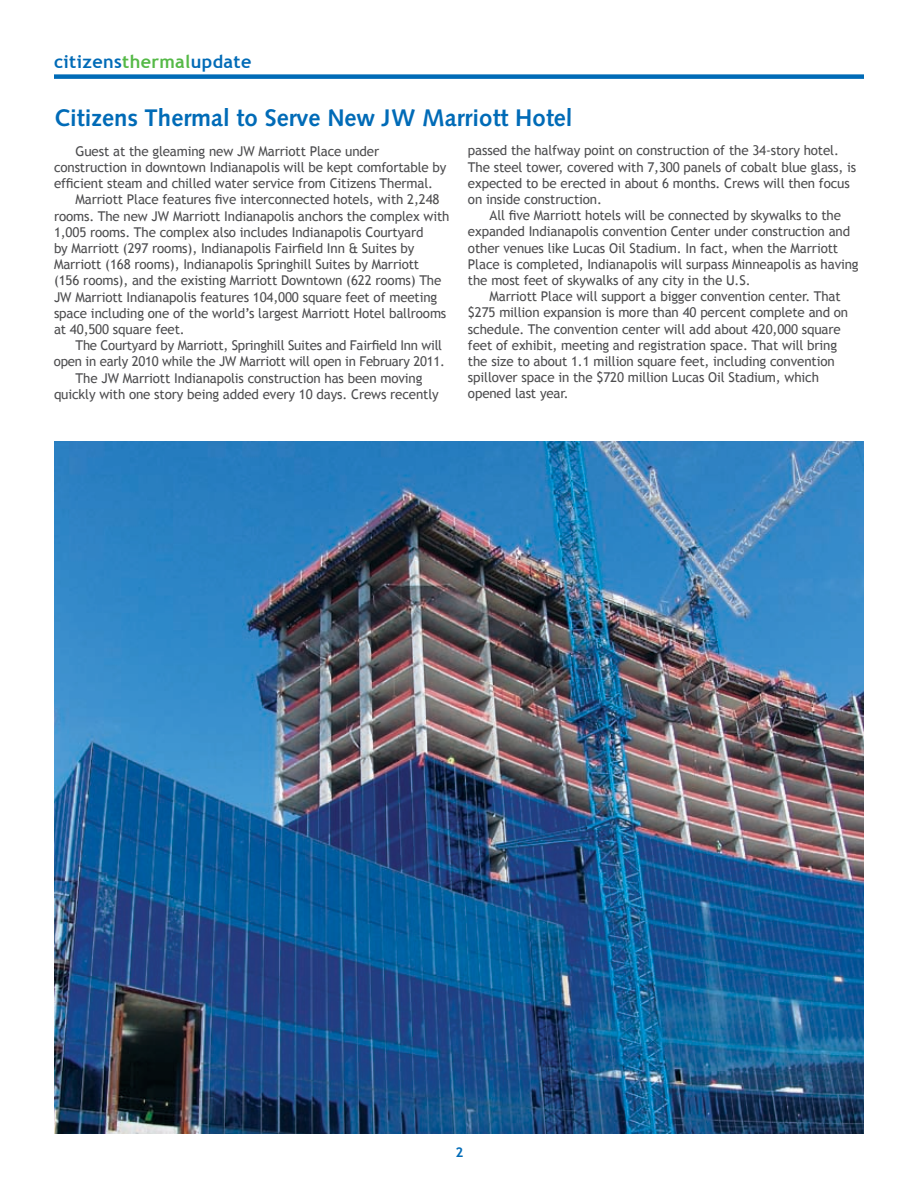
<style>
.page{position:relative;width:918px;height:1188px;background:#fff}
.page>*{position:absolute;margin:0;border:0;box-sizing:border-box;transform-origin:0 0}
.t1{font:700 24px "Syntax LT Std";color:#006bb7}
.t2{font:700 18px "Trebuchet MS";letter-spacing:.02em;color:#006bb7}
.t3{font:13.5px/16.2px "Trebuchet MS";letter-spacing:-.01em;color:#4d4d4f}
.t4{font:700 13.5px "Trebuchet MS";color:#006bb7}
.s1{color:#55b947}
</style>
<div class="page">
<div style="left:54px;top:74px;width:810px;height:5px;background:#006bb7"></div>
<img style="left:54px;top:442px;width:810px;height:692px">
<h2 class="t2" style="left:54px;top:50px;width:199px">citizens<span class="s1">thermal</span>update</h2>
<h1 class="t1" style="left:54px;top:104px;width:520px">Citizens Thermal to Serve New JW Marriott Hotel</h1>
<p class="t3" style="left:76px;top:143px;width:305px">Guest at the gleaming new JW Marriott Place under</p>
<p class="t3" style="left:54px;top:159px;width:394px">construction in downtown Indianapolis will be kept comfortable by</p>
<p class="t3" style="left:54px;top:176px;width:381px">efficient steam and chilled water service from Citizens Thermal.</p>
<p class="t3" style="left:76px;top:192px;width:365px">Marriott Place features five interconnected hotels, with 2,248</p>
<p class="t3" style="left:54px;top:208px;width:397px">rooms. The new JW Marriott Indianapolis anchors the complex with</p>
<p class="t3" style="left:54px;top:224px;width:371px">1,005 rooms. The complex also includes Indianapolis Courtyard</p>
<p class="t3" style="left:54px;top:240px;width:362px">by Marriott (297 rooms), Indianapolis Fairfield Inn &amp; Suites by</p>
<p class="t3" style="left:54px;top:257px;width:367px">Marriott (168 rooms), Indianapolis Springhill Suites by Marriott</p>
<p class="t3" style="left:54px;top:273px;width:389px">(156 rooms), and the existing Marriott Downtown (622 rooms) The</p>
<p class="t3" style="left:54px;top:289px;width:385px">JW Marriott Indianapolis features 104,000 square feet of meeting</p>
<p class="t3" style="left:54px;top:305px;width:394px">space including one of the world’s largest Marriott Hotel ballrooms</p>
<p class="t3" style="left:54px;top:321px;width:132px">at 40,500 square feet.</p>
<p class="t3" style="left:76px;top:338px;width:368px">The Courtyard by Marriott, Springhill Suites and Fairfield Inn will</p>
<p class="t3" style="left:54px;top:354px;width:393px">open in early 2010 while the JW Marriott will open in February 2011.</p>
<p class="t3" style="left:76px;top:370px;width:348px">The JW Marriott Indianapolis construction has been moving</p>
<p class="t3" style="left:54px;top:386px;width:386px">quickly with one story being added every 10 days. Crews recently</p>
<p class="t3" style="left:468px;top:143px;width:390px">passed the halfway point on construction of the 34-story hotel.<br>The steel tower, covered with 7,300 panels of cobalt blue glass, is expected to be erected in about 6 months. Crews will then focus on inside construction.</p>
<p class="t3" style="left:468px;top:208px;width:392px;text-indent:22px">All five Marriott hotels will be connected by skywalks to the expanded Indianapolis convention Center under construction and other venues like Lucas Oil Stadium. In fact, when the Marriott Place is completed, Indianapolis will surpass Minneapolis as having the most feet of skywalks of any city in the U.S.</p>
<p class="t3" style="left:468px;top:289px;width:382px;text-indent:22px">Marriott Place will support a bigger convention center. That $275 million expansion is more than 40 percent complete and on schedule. The convention center will add about 420,000 square feet of exhibit, meeting and registration space. That will bring the size to about 1.1 million square feet, including convention spillover space in the $720 million Lucas Oil Stadium, which opened last year.</p>
<p class="t4" style="left:456px;top:1143px;width:9px">2</p>
</div>
